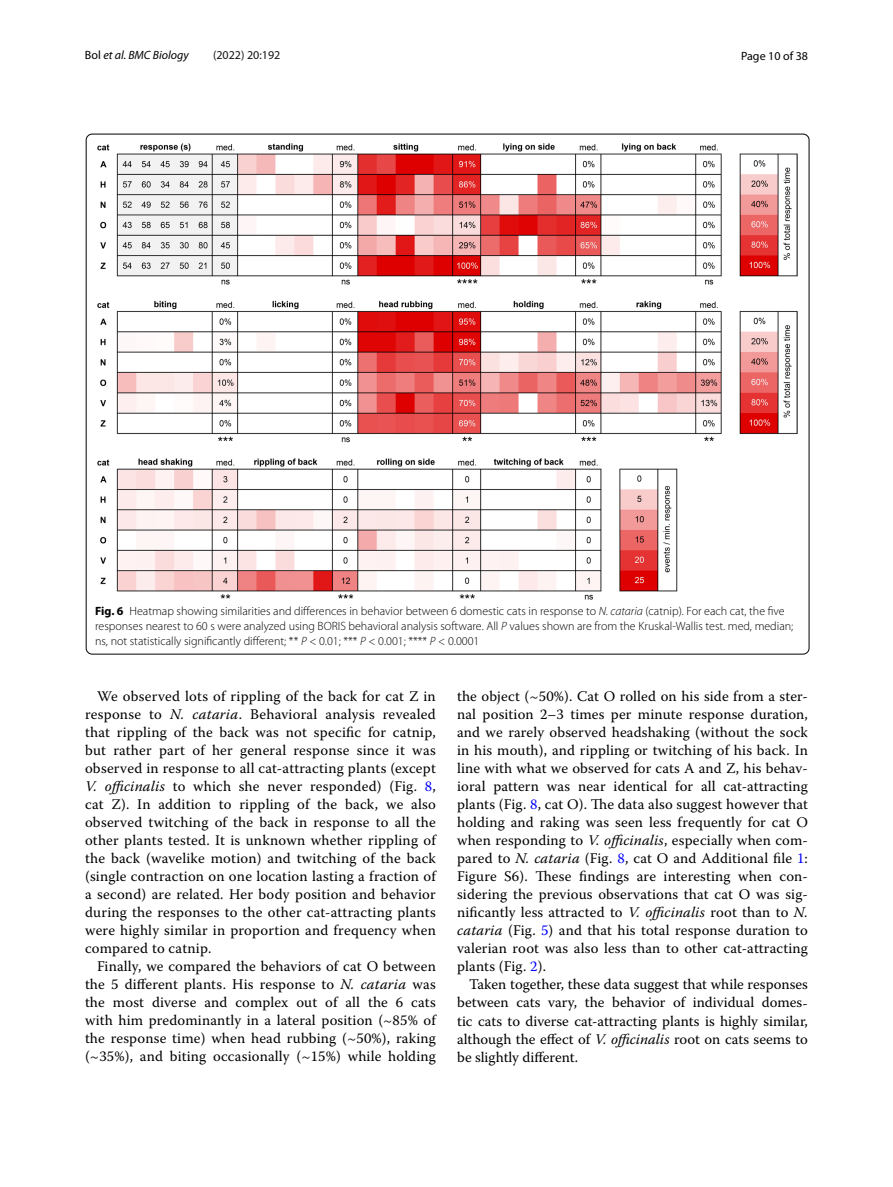
<style>
.page{position:relative;width:893px;height:1187px;background:#fff}
.page>*{position:absolute;margin:0;border:0;box-sizing:border-box;transform-origin:0 0}
.t1{font:14.7px/18px "Warnock Pro";letter-spacing:.01em;color:#000;text-align:justify}
.t2{font:300 12px/15px "Myriad Pro";color:#000}
.t3{font:italic 12px "Myriad Pro";color:#000}
.t4{font:12px "Myriad Pro";color:#131413}
.t5{font:12px "Myriad Pro";color:#000}
.s1{font-style:normal}
.s2{font-weight:700}
.s3{font-style:italic}
.s4{color:#00f}
</style>
<div class="page">
<img style="left:97px;top:143px;width:701px;height:456px">
<p class="t3" style="left:85px;top:48px;width:105px"><span class="s1">Bol</span> et al. BMC Biology</p>
<p class="t4" style="left:213px;top:50px;width:69px">(2022) 20:192</p>
<p class="t5" style="left:741px;top:48px;width:68px">Page 10 of 38</p>
<p class="t2" style="left:95px;top:603px;width:700px"><span class="s2">Fig. 6</span> Heatmap showing similarities and differences in behavior between 6 domestic cats in response to <span class="s3">N. cataria</span> (catnip). For each cat, the five responses nearest to 60 s were analyzed using BORIS behavioral analysis software. All <span class="s3">P</span> values shown are from the Kruskal-Wallis test. med, median; ns, not statistically significantly different; ** <span class="s3">P</span> &lt; 0.01; *** <span class="s3">P</span> &lt; 0.001; **** <span class="s3">P</span> &lt; 0.0001</p>
<p class="t1" style="left:85px;top:687px;width:352px;text-indent:12px">We observed lots of rippling of the back for cat Z in response to <span class="s3">N. cataria</span>. Behavioral analysis revealed that rippling of the back was not specific for catnip, but rather part of her general response since it was observed in response to all cat-attracting plants (except <span class="s3">V. officinalis</span> to which she never responded) (Fig. <span class="s4">8</span>, cat Z). In addition to rippling of the back, we also observed twitching of the back in response to all the other plants tested. It is unknown whether rippling of the back (wavelike motion) and twitching of the back (single contraction on one location lasting a fraction of a second) are related. Her body position and behavior during the responses to the other cat-attracting plants were highly similar in proportion and frequency when compared to catnip.</p>
<p class="t1" style="left:85px;top:957px;width:352px;text-indent:12px">Finally, we compared the behaviors of cat O between the 5 different plants. His response to <span class="s3">N. cataria</span> was the most diverse and complex out of all the 6 cats with him predominantly in a lateral position (~85% of the response time) when head rubbing (~50%), raking (~35%), and biting occasionally (~15%) while holding</p>
<p class="t1" style="left:457px;top:687px;width:352px">the object (~50%). Cat O rolled on his side from a ster&shy;nal position 2–3 times per minute response duration, and we rarely observed headshaking (without the sock in his mouth), and rippling or twitching of his back. In line with what we observed for cats A and Z, his behav&shy;ioral pattern was near identical for all cat-attracting plants (Fig. <span class="s4">8</span>, cat O). The data also suggest however that holding and raking was seen less frequently for cat O when responding to <span class="s3">V. officinalis</span>, especially when com&shy;pared to <span class="s3">N. cataria</span> (Fig. <span class="s4">8</span>, cat O and Additional file <span class="s4">1</span>:<br>Figure S6). These findings are interesting when con&shy;sidering the previous observations that cat O was sig&shy;nificantly less attracted to <span class="s3">V. officinalis</span> root than to <span class="s3">N. cataria</span> (Fig. <span class="s4">5</span>) and that his total response duration to valerian root was also less than to other cat-attracting plants (Fig. <span class="s4">2</span>).</p>
<p class="t1" style="left:457px;top:975px;width:352px;text-indent:12px">Taken together, these data suggest that while responses between cats vary, the behavior of individual domes&shy;tic cats to diverse cat-attracting plants is highly similar, although the effect of <span class="s3">V. officinalis</span> root on cats seems to be slightly different.</p>
</div>
